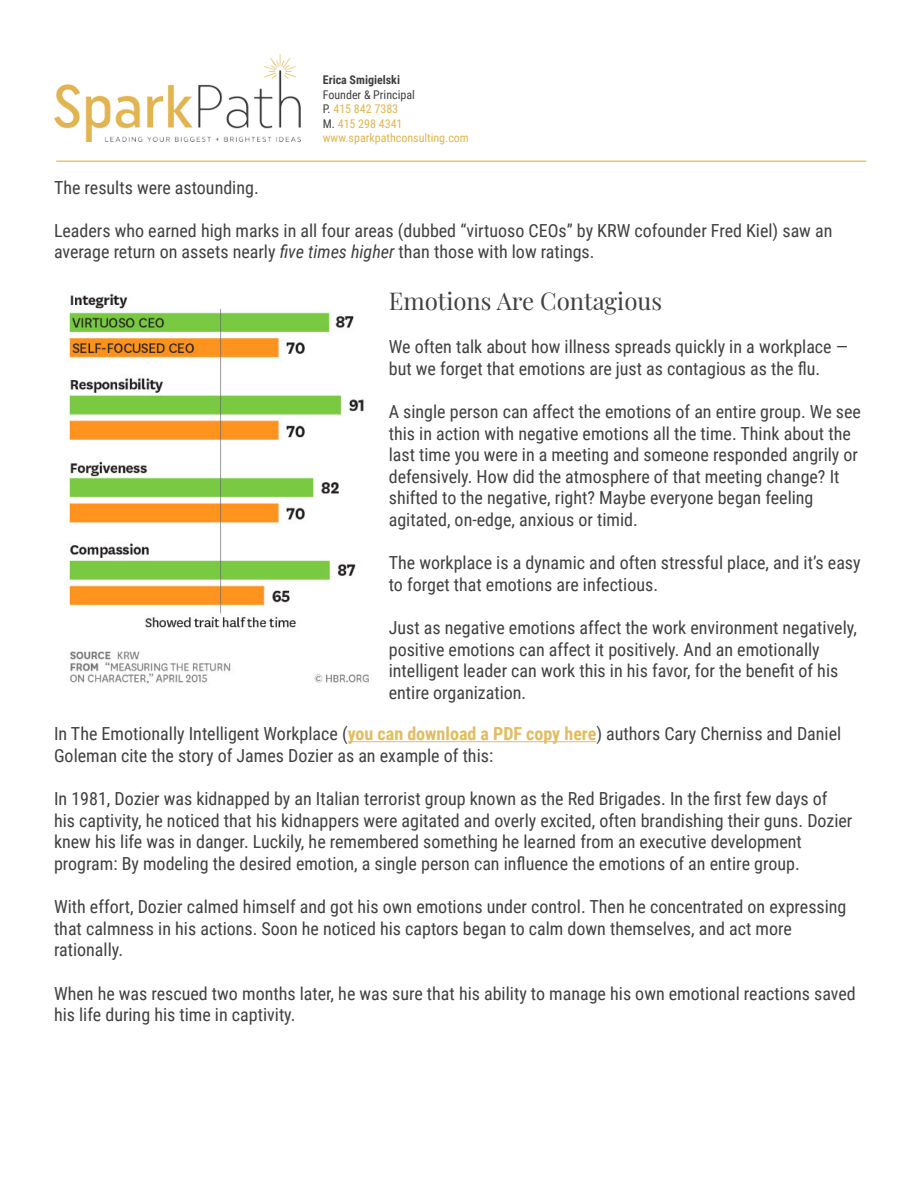
<style>
.page{position:relative;width:918px;height:1188px;background:#fff}
.page>*{position:absolute;margin:0;border:0;box-sizing:border-box;transform-origin:0 0}
.t1{font:24px "Playfair Display";color:#404041}
.t2{font:18px/21.6px "Roboto Condensed";color:#404041}
.t3{font:12px "Roboto Condensed";color:#e1b550}
.t4{font:12px "Roboto Condensed";color:#404041}
.t5{font:700 12px "Roboto Condensed";color:#404041}
.s1{color:#404041}
.s2{font-style:italic}
.s3{font-weight:700;color:#e3bc5e}
</style>
<div class="page">
<img style="left:66px;top:293px;width:303px;height:391px">
<hr style="left:348px;top:741px;width:248px;height:1px;background:#e3bc5e">
<img style="left:54px;top:54px;width:247px;height:87px">
<hr style="left:56px;top:160px;width:810px;height:2px;background:#e9c477">
<p class="t5" style="left:323px;top:72px;width:79px">Erica Smigielski</p>
<p class="t4" style="left:323px;top:86px;width:94px">Founder &amp; Principal</p>
<p class="t3" style="left:323px;top:100px;width:77px"><span class="s1">P.</span> 415 842 7383</p>
<p class="t3" style="left:323px;top:115px;width:81px"><span class="s1">M.</span> 415 298 4341</p>
<p class="t3" style="left:323px;top:129px;width:148px">www.sparkpathconsulting.com</p>
<p class="t2" style="left:54px;top:176px;width:206px">The results were astounding.</p>
<p class="t2" style="left:54px;top:219px;width:780px">Leaders who earned high marks in all four areas (dubbed “virtuoso CEOs” by KRW cofounder Fred Kiel) saw an average return on assets nearly <span class="s2">five times higher</span> than those with low ratings.</p>
<p class="t1" style="left:389px;top:282px;width:275px">Emotions Are Contagious</p>
<p class="t2" style="left:389px;top:335px;width:461px">We often talk about how illness spreads quickly in a workplace — but we forget that emotions are just as contagious as the flu.</p>
<p class="t2" style="left:389px;top:400px;width:474px">A single person can affect the emotions of an entire group. We see this in action with negative emotions all the time. Think about the last time you were in a meeting and someone responded angrily or defensively. How did the atmosphere of that meeting change? It shifted to the negative, right? Maybe everyone began feeling agitated, on-edge, anxious or timid.</p>
<p class="t2" style="left:389px;top:551px;width:473px">The workplace is a dynamic and often stressful place, and it’s easy to forget that emotions are infectious.</p>
<p class="t2" style="left:389px;top:616px;width:470px">Just as negative emotions affect the work environment negatively, positive emotions can affect it positively. And an emotionally intelligent leader can work this in his favor, for the benefit of his entire organization.</p>
<p class="t2" style="left:54px;top:723px;width:789px">In The Emotionally Intelligent Workplace (<span class="s3">you can download a PDF copy here</span>) authors Cary Cherniss and Daniel<br>Goleman cite the story of James Dozier as an example of this:</p>
<p class="t2" style="left:54px;top:787px;width:800px">In 1981, Dozier was kidnapped by an Italian terrorist group known as the Red Brigades. In the first few days of his captivity, he noticed that his kidnappers were agitated and overly excited, often brandishing their guns. Dozier knew his life was in danger. Luckily, he remembered something he learned from an executive development program: By modeling the desired emotion, a single person can influence the emotions of an entire group.</p>
<p class="t2" style="left:54px;top:895px;width:794px">With effort, Dozier calmed himself and got his own emotions under control. Then he concentrated on expressing that calmness in his actions. Soon he noticed his captors began to calm down themselves, and act more rationally.</p>
<p class="t2" style="left:54px;top:982px;width:803px">When he was rescued two months later, he was sure that his ability to manage his own emotional reactions saved his life during his time in captivity.</p>
</div>
